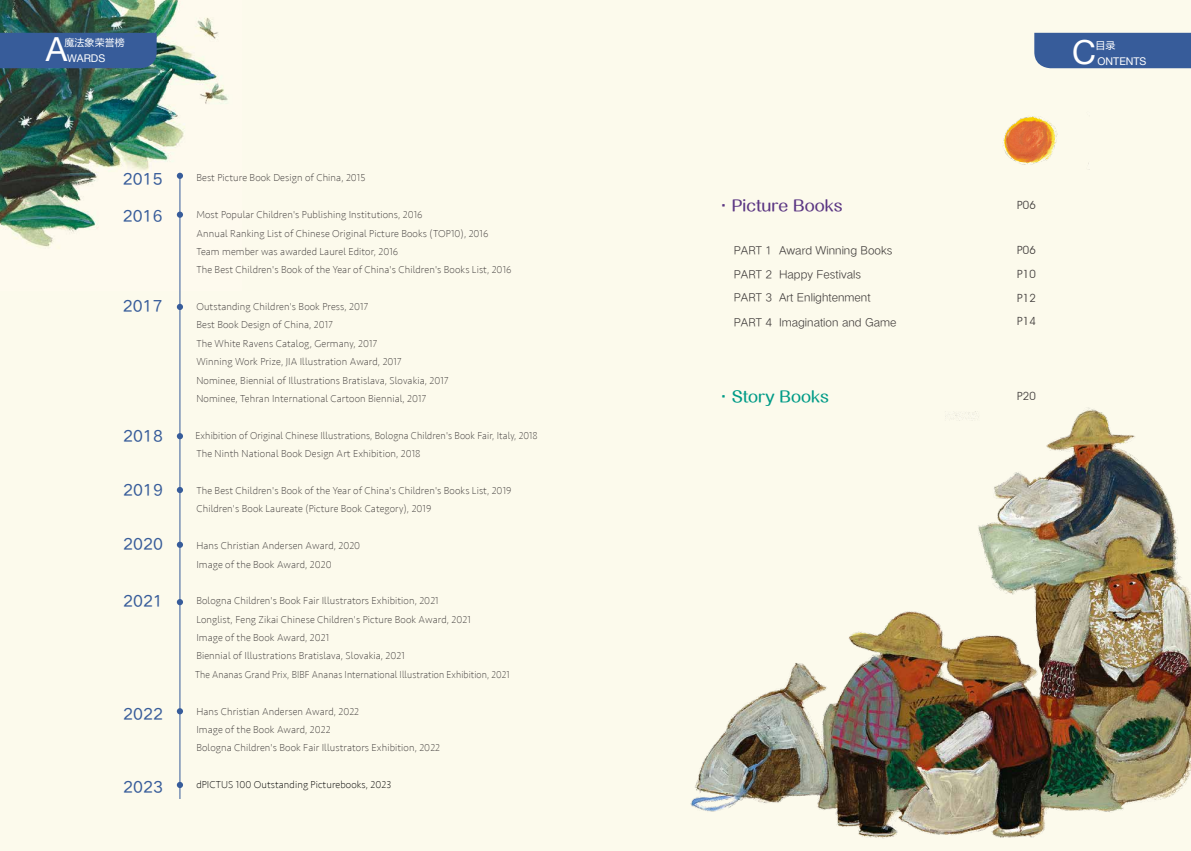
<style>
.page{position:relative;width:1191px;height:851px;background:#fff}
.page>*{position:absolute;margin:0;border:0;box-sizing:border-box;transform-origin:0 0}
.t1{font:33.12px "Helvetica Neue";color:#fff}
.t2{font:16.25px "HY Run Yuan FEW";color:#5b3683}
.t3{font:16.25px "HY Run Yuan FEW";color:#009b87}
.t4{font:15.88px "HY Qi Hei EES";color:#375c9a}
.t5{font:11.25px/24px "HY Qi Hei DES";color:#3e3a39}
.t6{font:11.25px/23.8px "Avant Garde IT Cby BT";color:#3e3a39;text-align:justify}
.t7{font:10.62px "Helvetica Neue";color:#fff}
.t8{font:200 10.38px/18.4px "Seravek";letter-spacing:.01em;color:#3e3a39}
.t9{font:200 10.38px/18.4px "Seravek";letter-spacing:.01em;color:#3e3a39;scale:.96 1}
.t10{font:200 10.38px "Seravek";letter-spacing:.01em;color:#000}
.t11{font:10px "FZLTHK GBK1 0";letter-spacing:.01em;color:#fff}
</style>
<div class="page">
<div style="left:0;top:0;width:1191px;height:850px;background:#fcfaec"></div>
<img style="left:0;top:0;width:228px;height:291px">
<div style="left:1034px;top:33px;width:157px;height:35px;background:#375c9a"></div>
<img style="left:1003px;top:116px;width:86px;height:49px">
<img style="left:690px;top:407px;width:501px;height:432px">
<div style="left:0;top:33px;width:157px;height:35px;background:#375c9a"></div>
<svg style="left:177px;top:173px;width:6px;height:6px"></svg>
<div style="left:177px;top:211px;width:6px;height:7px;background:#375c9a;border-radius:50%"></div>
<svg style="left:177px;top:304px;width:6px;height:6px"></svg>
<svg style="left:177px;top:541px;width:6px;height:6px"></svg>
<svg style="left:177px;top:708px;width:6px;height:6px"></svg>
<svg style="left:177px;top:433px;width:6px;height:6px"></svg>
<svg style="left:177px;top:487px;width:6px;height:6px"></svg>
<svg style="left:177px;top:599px;width:6px;height:6px"></svg>
<hr style="left:180px;top:175px;width:1px;height:623px;background:#375c9a">
<div style="left:177px;top:781px;width:6px;height:7px;background:#375c9a;border-radius:50%"></div>
<h1 class="t1" style="left:46px;top:25px;width:23px">A</h1>
<p class="t11" style="left:64px;top:37px;width:62px">魔法象荣誉榜</p>
<p class="t11" style="left:64px;top:40px;width:62px">魔法象荣誉榜</p>
<p class="t7" style="left:67px;top:53px;width:40px">WARDS</p>
<p class="t7" style="left:67px;top:50px;width:40px">WARDS</p>
<h3 class="t4" style="left:123px;top:168px;width:41px">2015</h3>
<h3 class="t4" style="left:123px;top:204px;width:41px">2016</h3>
<h3 class="t4" style="left:123px;top:295px;width:41px">2017</h3>
<h3 class="t4" style="left:123px;top:425px;width:41px">2018</h3>
<h3 class="t4" style="left:123px;top:479px;width:41px">2019</h3>
<h3 class="t4" style="left:123px;top:533px;width:41px">2020</h3>
<h3 class="t4" style="left:123px;top:590px;width:41px">2021</h3>
<h3 class="t4" style="left:123px;top:702px;width:41px">2022</h3>
<h3 class="t4" style="left:123px;top:776px;width:41px">2023</h3>
<p class="t8" style="left:196px;top:169px;width:170px">Best Picture Book Design of China, 2015</p>
<p class="t8" style="left:196px;top:206px;width:316px">Most Popular Children's Publishing Institutions, 2016<br>Annual Ranking List of Chinese Original Picture Books (TOP10), 2016<br>Team member was awarded Laurel Editor, 2016<br>The Best Children's Book of the Year of China's Children's Books List, 2016</p>
<p class="t8" style="left:196px;top:297px;width:253px">Outstanding Children's Book Press, 2017<br>Best Book Design of China, 2017<br>The White Ravens Catalog, Germany, 2017<br>Winning Work Prize, JIA Illustration Award, 2017<br>Nominee, Biennial of Illustrations Bratislava, Slovakia, 2017<br>Nominee, Tehran International Cartoon Biennial, 2017</p>
<p class="t9" style="left:195px;top:426px;width:358px">Exhibition of Original Chinese Illustrations, Bologna Children's Book Fair, Italy, 2018<br>The Ninth National Book Design Art Exhibition, 2018</p>
<p class="t8" style="left:196px;top:481px;width:317px">The Best Children's Book of the Year of China's Children's Books List, 2019<br>Children's Book Laureate (Picture Book Category), 2019</p>
<p class="t8" style="left:196px;top:536px;width:165px">Hans Christian Andersen Award, 2020<br>Image of the Book Award, 2020</p>
<p class="t8" style="left:195px;top:591px;width:316px">Bologna Children's Book Fair Illustrators Exhibition, 2021<br>Longlist, Feng Zikai Chinese Children's Picture Book Award, 2021<br>Image of the Book Award, 2021<br>Biennial of Illustrations Bratislava, Slovakia, 2021<br>The Ananas Grand Prix, BIBF Ananas International Illustration Exhibition, 2021</p>
<p class="t8" style="left:196px;top:702px;width:245px">Hans Christian Andersen Award, 2022<br>Image of the Book Award, 2022<br>Bologna Children's Book Fair Illustrators Exhibition, 2022</p>
<p class="t10" style="left:196px;top:778px;width:196px">dPICTUS 100 Outstanding Picturebooks, 2023</p>
<h2 class="t2" style="left:715px;top:195px;width:129px">·Picture Books</h2>
<p class="t5" style="left:733px;top:238px;width:164px">PART 1 Award Winning Books<br>PART 2 Happy Festivals<br>PART 3 Art Enlightenment<br>PART 4 Imagination and Game</p>
<h2 class="t3" style="left:715px;top:387px;width:115px">·Story Books</h2>
<h1 class="t1" style="left:1072px;top:28px;width:25px">C</h1>
<p class="t11" style="left:1095px;top:40px;width:22px">目录</p>
<p class="t7" style="left:1097px;top:53px;width:50px">ONTENTS</p>
<p class="t6" style="left:1017px;top:193px;width:20px">P06</p>
<p class="t6" style="left:1017px;top:238px;width:20px">P06<br>P10<br>P12<br>P14</p>
<p class="t6" style="left:1017px;top:384px;width:20px">P20</p>
</div>
